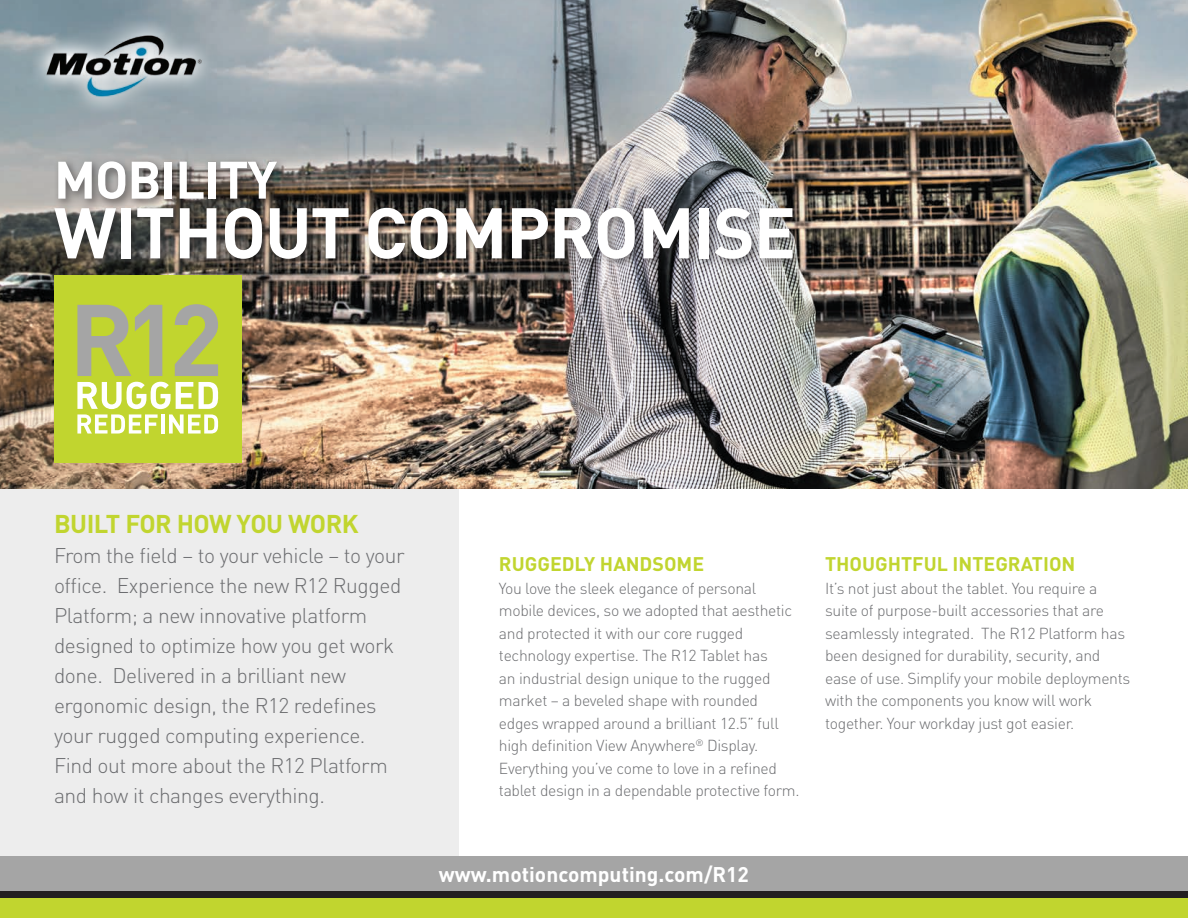
<style>
.page{position:relative;width:1188px;height:918px;background:#fff}
.page>*{position:absolute;margin:0;border:0;box-sizing:border-box;transform-origin:0 0}
.t1{font:700 70.5px "DIN";letter-spacing:-.02em;color:#fff}
.t2{font:700 51.9px "DIN";letter-spacing:-.02em;color:#fff}
.t3{font:700 25.35px "DIN";letter-spacing:-.02em;color:#c1d52f}
.t4{font:300 21px/30px "DIN";letter-spacing:-.02em;color:#6c6d70}
.t5{font:700 21px "DIN";color:#fff}
.New_Copy{font:700 19.5px "DIN";color:#c1d52f}
.New_Copy-2{font:300 15.75px/22.5px "DIN";letter-spacing:-.02em;color:#6c6d70}
</style>
<div class="page">
<div style="left:0;top:477px;width:459px;height:435px;background:#ededed"></div>
<img style="left:0;top:0;width:1188px;height:488px">
<div style="left:0;top:856px;width:1188px;height:40px;background:#a5a5a5"></div>
<div style="left:0;top:892px;width:1188px;height:26px;background:#c1d52f"></div>
<div style="left:0;top:891px;width:1188px;height:7px;background:#231f20"></div>
<div style="left:50px;top:157px;width:754px;height:113px;background:#231f20;opacity:.55"></div>
<img style="left:0;top:9px;width:255px;height:111px">
<div style="left:54px;top:275px;width:188px;height:188px;background:#c1d52f"></div>
<svg style="left:77px;top:305px;width:85px;height:71px"></svg>
<svg style="left:175px;top:304px;width:43px;height:72px"></svg>
<svg style="left:77px;top:382px;width:141px;height:52px"></svg>
<p class="t2" style="left:54px;top:146px;width:225px">MOBILITY</p>
<p class="t1" style="left:54px;top:187px;width:744px">WITHOUT COMPROMISE</p>
<p class="t3" style="left:54px;top:507px;width:306px">BUILT FOR HOW YOU WORK</p>
<p class="t4" style="left:54px;top:540px;width:352px">From the field – to your vehicle – to your office. Experience the new R12 Rugged Platform; a new innovative platform designed to optimize how you get work done. Delivered in a brilliant new ergonomic design, the R12 redefines your rugged computing experience.</p>
<p class="t4" style="left:54px;top:750px;width:335px">Find out more about the R12 Platform and how it changes everything.</p>
<p class="New_Copy" style="left:499px;top:552px;width:207px">RUGGEDLY HANDSOME</p>
<p class="New_Copy-2" style="left:499px;top:577px;width:302px">You love the sleek elegance of personal mobile devices, so we adopted that aesthetic and protected it with our core rugged technology expertise. The R12 Tablet has<br>an industrial design unique to the rugged market – a beveled shape with rounded edges wrapped around a brilliant 12.5” full high definition View Anywhere<sup>®</sup> Display.<br>Everything you’ve come to love in a refined tablet design in a dependable protective form.</p>
<p class="t5" style="left:439px;top:861px;width:312px">www.motioncomputing.com/R12</p>
<p class="New_Copy" style="left:825px;top:552px;width:252px">THOUGHTFUL INTEGRATION</p>
<p class="New_Copy-2" style="left:825px;top:577px;width:307px">It’s not just about the tablet. You require a suite of purpose-built accessories that are seamlessly integrated. The R12 Platform has been designed for durability, security, and ease of use. Simplify your mobile deployments with the components you know will work together. Your workday just got easier.</p>
</div>
